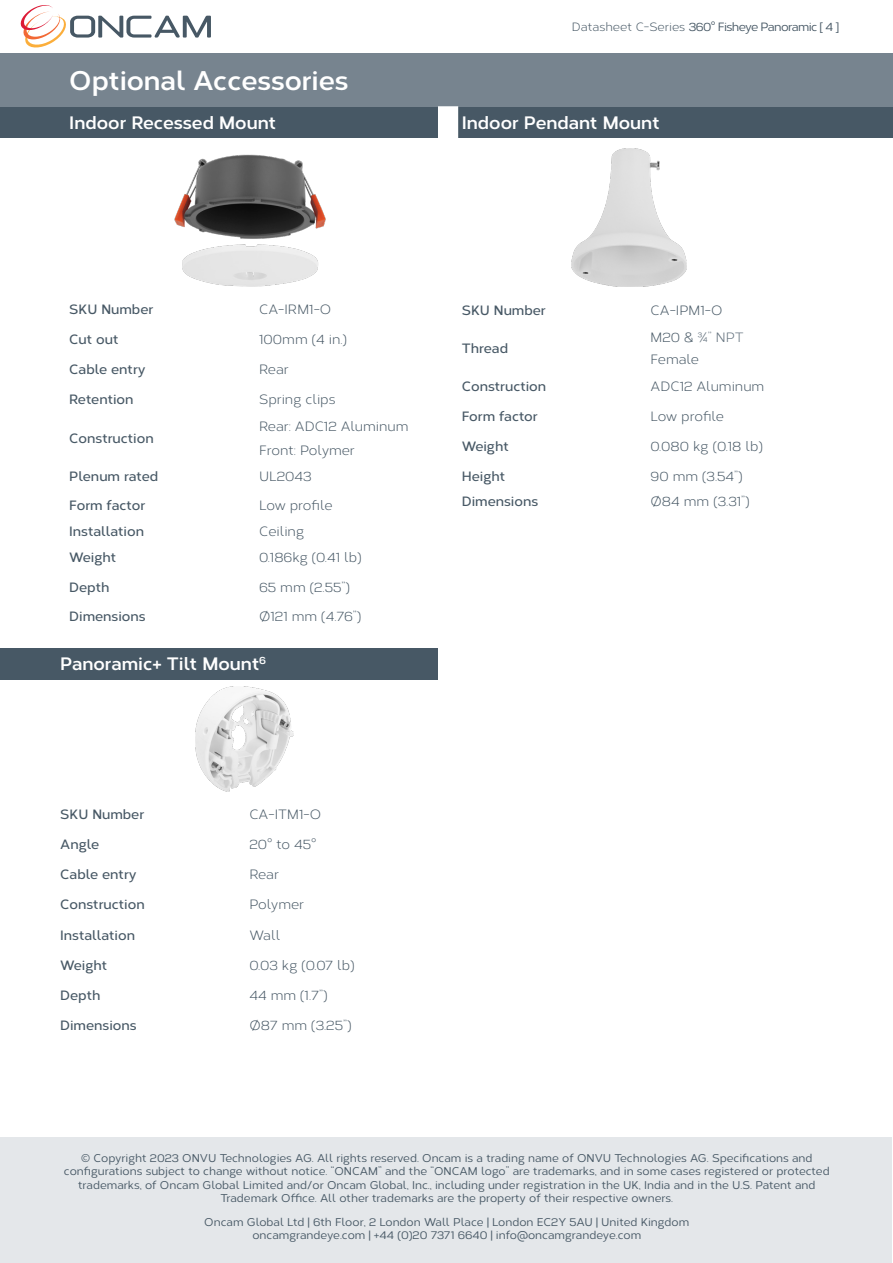
<style>
.page{position:relative;width:893px;height:1263px;background:#fff}
.page>*{position:absolute;margin:0;border:0;box-sizing:border-box;transform-origin:0 0}
.t1{font:700 27px "Corbert";color:#fff}
.t2{font:700 18px "Corbert";color:#fff}
.t3{font:13.5px "Corbert";color:#475865}
.t4{font:600 13.5px "Corbert";color:#475865}
.t5{font:13.5px "Corbert";color:#63717d}
.t6{font:500 12px "Corbert";letter-spacing:-.05em;color:#475865}
.t7{font:500 11.25px/13.5px "Corbert";color:#475865;text-align:center}
.s1{font-weight:400}
.s2{color:#475865}
</style>
<div class="page">
<div style="left:0;top:648px;width:438px;height:31px;background:#475865"></div>
<div style="left:455px;top:107px;width:438px;height:31px;background:#475865"></div>
<div style="left:0;top:107px;width:438px;height:31px;background:#475865"></div>
<div style="left:0;top:53px;width:893px;height:54px;background:#77848f"></div>
<div style="left:1px;top:1137px;width:891px;height:126px;background:#e4e7ea"></div>
<svg style="left:438px;top:106px;width:20px;height:32px"></svg>
<img style="left:174px;top:154px;width:152px;height:133px">
<img style="left:571px;top:149px;width:116px;height:138px">
<img style="left:195px;top:687px;width:98px;height:105px">
<svg style="left:21px;top:5px;width:190px;height:43px"></svg>
<p class="t1" style="left:69px;top:59px;width:281px">Optional Accessories</p>
<p class="t2" style="left:69px;top:108px;width:208px">Indoor Recessed Mount</p>
<p class="t6" style="left:572px;top:18px;width:269px"><span class="s1">Datasheet C-Series</span> 360° Fisheye Panoramic [ 4 ]</p>
<p class="t2" style="left:462px;top:108px;width:199px">Indoor Pendant Mount</p>
<p class="t4" style="left:69px;top:299px;width:86px">SKU Number</p>
<p class="t3" style="left:259px;top:299px;width:74px">CA-IRM1-O</p>
<p class="t4" style="left:69px;top:329px;width:51px">Cut out</p>
<p class="t3" style="left:259px;top:329px;width:89px">100mm (4 in.)</p>
<p class="t4" style="left:69px;top:359px;width:78px">Cable entry</p>
<p class="t3" style="left:259px;top:360px;width:31px">Rear</p>
<p class="t4" style="left:69px;top:389px;width:66px">Retention</p>
<p class="t3" style="left:259px;top:390px;width:78px">Spring clips</p>
<p class="t4" style="left:69px;top:428px;width:86px">Construction</p>
<p class="t3" style="left:259px;top:417px;width:151px">Rear: ADC12 Aluminum</p>
<p class="t3" style="left:259px;top:441px;width:97px">Front: Polymer</p>
<p class="t4" style="left:69px;top:466px;width:91px">Plenum rated</p>
<p class="t3" style="left:259px;top:467px;width:54px">UL2043</p>
<p class="t4" style="left:69px;top:495px;width:77px">Form factor</p>
<p class="t3" style="left:259px;top:495px;width:75px">Low profile</p>
<p class="t4" style="left:69px;top:521px;width:76px">Installation</p>
<p class="t3" style="left:259px;top:521px;width:46px">Ceiling</p>
<p class="t4" style="left:69px;top:547px;width:49px">Weight</p>
<p class="t3" style="left:259px;top:548px;width:104px">0.186kg (0.41 lb)</p>
<p class="t4" style="left:69px;top:577px;width:42px">Depth</p>
<p class="t3" style="left:259px;top:577px;width:92px">65 mm (2.55”)</p>
<p class="t4" style="left:69px;top:606px;width:78px">Dimensions</p>
<p class="t3" style="left:259px;top:606px;width:104px">Ø121 mm (4.76”)</p>
<p class="t2" style="left:60px;top:650px;width:207px">Panoramic+ Tilt Mount<sup>6</sup></p>
<p class="t4" style="left:462px;top:300px;width:86px">SKU Number</p>
<p class="t3" style="left:650px;top:300px;width:74px">CA-IPM1-O</p>
<p class="t4" style="left:462px;top:338px;width:48px">Thread</p>
<p class="t5" style="left:650px;top:327px;width:95px"><span class="s2">M20 &amp;</span> ¾” NPT</p>
<p class="t3" style="left:650px;top:350px;width:50px">Female</p>
<p class="t4" style="left:462px;top:376px;width:86px">Construction</p>
<p class="t3" style="left:650px;top:376px;width:115px">ADC12 Aluminum</p>
<p class="t4" style="left:462px;top:406px;width:77px">Form factor</p>
<p class="t3" style="left:650px;top:406px;width:75px">Low profile</p>
<p class="t4" style="left:462px;top:436px;width:49px">Weight</p>
<p class="t3" style="left:650px;top:437px;width:114px">0.080 kg (0.18 lb)</p>
<p class="t4" style="left:462px;top:466px;width:45px">Height</p>
<p class="t3" style="left:650px;top:466px;width:94px">90 mm (3.54”)</p>
<p class="t4" style="left:462px;top:491px;width:78px">Dimensions</p>
<p class="t3" style="left:650px;top:492px;width:101px">Ø84 mm (3.31”)</p>
<p class="t4" style="left:60px;top:804px;width:86px">SKU Number</p>
<p class="t3" style="left:249px;top:804px;width:73px">CA-ITM1-O</p>
<p class="t4" style="left:60px;top:834px;width:41px">Angle</p>
<p class="t3" style="left:249px;top:834px;width:69px">20° to 45°</p>
<p class="t4" style="left:60px;top:864px;width:78px">Cable entry</p>
<p class="t3" style="left:249px;top:865px;width:31px">Rear</p>
<p class="t4" style="left:60px;top:894px;width:86px">Construction</p>
<p class="t3" style="left:249px;top:895px;width:56px">Polymer</p>
<p class="t4" style="left:60px;top:925px;width:76px">Installation</p>
<p class="t3" style="left:249px;top:925px;width:32px">Wall</p>
<p class="t4" style="left:60px;top:955px;width:49px">Weight</p>
<p class="t3" style="left:249px;top:955px;width:107px">0.03 kg (0.07 lb)</p>
<p class="t4" style="left:60px;top:985px;width:42px">Depth</p>
<p class="t3" style="left:249px;top:985px;width:80px">44 mm (1.7”)</p>
<p class="t4" style="left:60px;top:1015px;width:78px">Dimensions</p>
<p class="t3" style="left:249px;top:1015px;width:104px">Ø87 mm (3.25”)</p>
<p class="t7" style="left:64px;top:1150px;width:767px">© Copyright 2023 ONVU Technologies AG. All rights reserved. Oncam is a trading name of ONVU Technologies AG. Specifications and configurations subject to change without notice. “ONCAM” and the “ONCAM logo” are trademarks, and in some cases registered or protected trademarks, of Oncam Global Limited and/or Oncam Global, Inc., including under registration in the UK, India and in the U.S. Patent and Trademark Office. All other trademarks are the property of their respective owners.</p>
<p class="t7" style="left:204px;top:1214px;width:487px">Oncam Global Ltd | 6th Floor, 2 London Wall Place | London EC2Y 5AU | United Kingdom</p>
<p class="t7" style="left:252px;top:1228px;width:390px">oncamgrandeye.com | +44 (0)20 7371 6640 | info@oncamgrandeye.com</p>
</div>
